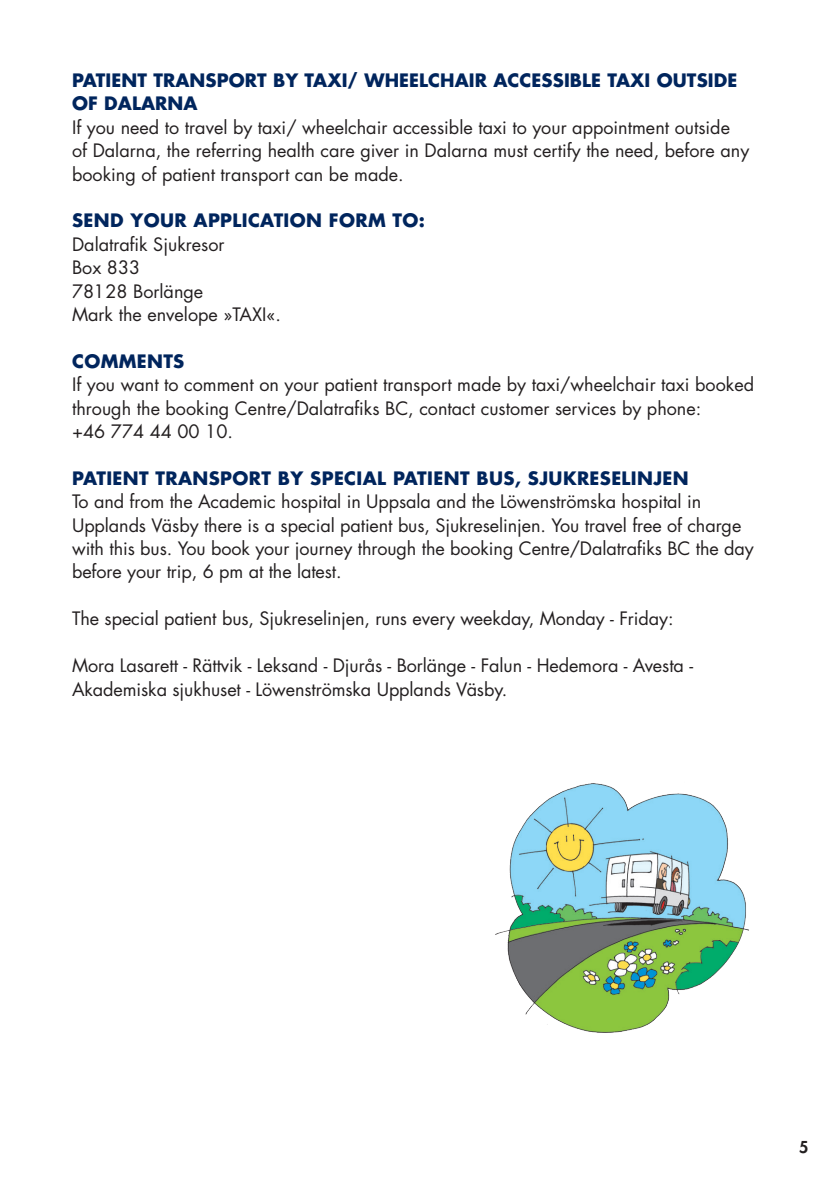
<style>
.page{position:relative;width:840px;height:1191px;background:#fff}
.page>*{position:absolute;margin:0;border:0;box-sizing:border-box;transform-origin:0 0}
.t1{font:18px/23.4px "Futura Std";letter-spacing:-.005em;color:#231f20}
.t2{font:700 18px/23.4px "Futura Std";letter-spacing:.02em;color:#00255d}
.t3{font:800 16px "Futura Std";color:#231f20}
</style>
<div class="page">
<img style="left:495px;top:783px;width:254px;height:250px">
<p class="t2" style="left:72px;top:68px;width:666px">PATIENT TRANSPORT BY TAXI/ WHEELCHAIR ACCESSIBLE TAXI OUTSIDE<br>OF DALARNA</p>
<p class="t1" style="left:72px;top:116px;width:678px">If you need to travel by taxi/ wheelchair accessible taxi to your appointment outside of Dalarna, the referring health care giver in Dalarna must certify the need, before any booking of patient transport can be made.</p>
<p class="t2" style="left:72px;top:209px;width:354px">SEND YOUR APPLICATION FORM TO:</p>
<p class="t1" style="left:72px;top:233px;width:154px">Dalatrafik Sjukresor</p>
<p class="t1" style="left:72px;top:256px;width:70px">Box 833</p>
<p class="t1" style="left:72px;top:279px;width:133px">78128 Borlänge</p>
<p class="t1" style="left:72px;top:303px;width:210px">Mark the envelope »TAXI«.</p>
<p class="t2" style="left:72px;top:349px;width:114px">COMMENTS</p>
<p class="t1" style="left:72px;top:373px;width:683px">If you want to comment on your patient transport made by taxi/wheelchair taxi booked through the booking Centre/Dalatrafiks BC, contact customer services by phone:</p>
<p class="t1" style="left:72px;top:420px;width:162px">+46 774 44 00 10.</p>
<p class="t2" style="left:72px;top:466px;width:617px">PATIENT TRANSPORT BY SPECIAL PATIENT BUS, SJUKRESELINJEN</p>
<p class="t1" style="left:72px;top:490px;width:682px">To and from the Academic hospital in Uppsala and the Löwenströmska hospital in Upplands Väsby there is a special patient bus, Sjukreselinjen. You travel free of charge with this bus. You book your journey through the booking Centre/Dalatrafiks BC the day before your trip, 6 pm at the latest.</p>
<p class="t1" style="left:72px;top:607px;width:602px">The special patient bus, Sjukreselinjen, runs every weekday, Monday - Friday:</p>
<p class="t1" style="left:72px;top:654px;width:622px">Mora Lasarett - Rättvik - Leksand - Djurås - Borlänge - Falun - Hedemora - Avesta -<br>Akademiska sjukhuset - Löwenströmska Upplands Väsby.</p>
<p class="t3" style="left:798px;top:1137px;width:11px">5</p>
</div>
